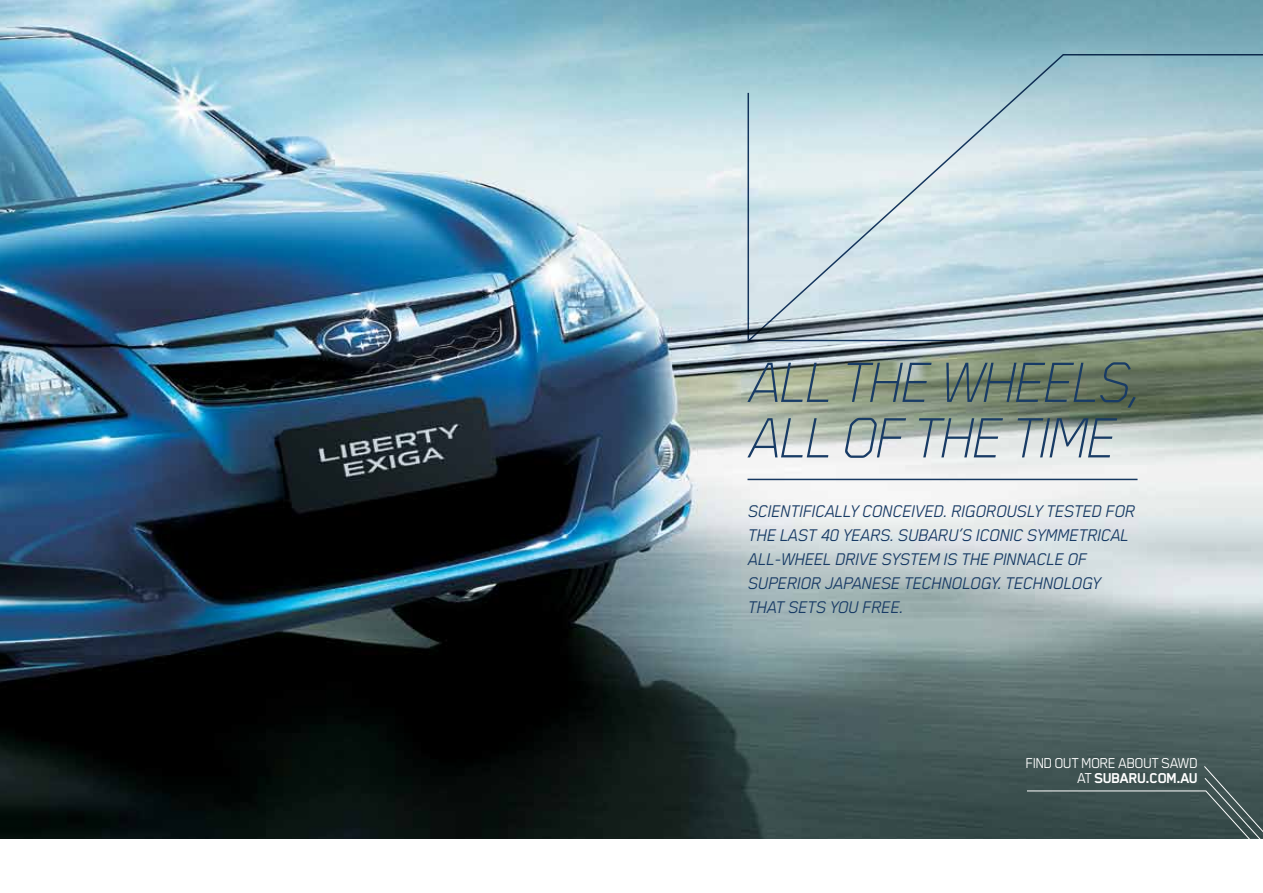
<style>
.page{position:relative;width:1263px;height:893px;background:#fff}
.page>*{position:absolute;margin:0;border:0;box-sizing:border-box;transform-origin:0 0}
.t1{font:italic 100 66px/55.5px "Subaru";letter-spacing:-.055em;color:#183b65}
.t2{font:italic 19.5px/24px "Subaru";letter-spacing:-.03em;color:#183b65}
.t3{font:16.5px/15px "Subaru";letter-spacing:-.05em;color:#fff;text-align:right}
.s1{font-weight:700}
</style>
<div class="page">
<img style="left:0;top:0;width:1263px;height:839px">
<svg style="left:1026px;top:765px;width:237px;height:74px;background:#3f5352"></svg>
<svg style="left:746px;top:53px;width:517px;height:290px;background:#b7cfd7"></svg>
<hr style="left:747px;top:93px;width:2px;height:247px;background:#183b65">
<hr style="left:747px;top:340px;width:247px;height:1px;background:#183b65">
<hr style="left:747px;top:479px;width:390px;height:1px;background:#183b65">
<h1 class="t1" style="left:747px;top:352px;width:395px">ALL THE WHEELS,<br>ALL OF THE TIME</h1>
<p class="t2" style="left:747px;top:498px;width:389px">SCIENTIFICALLY CONCEIVED. RIGOROUSLY TESTED FOR THE LAST 40 YEARS. SUBARU’S ICONIC SYMMETRICAL ALL-WHEEL DRIVE SYSTEM IS THE PINNACLE OF SUPERIOR JAPANESE TECHNOLOGY. TECHNOLOGY THAT SETS YOU FREE.</p>
<p class="t3" style="left:1026px;top:755px;width:174px">FIND OUT MORE ABOUT SAWD<br>AT <span class="s1">SUBARU.COM.AU</span></p>
</div>
